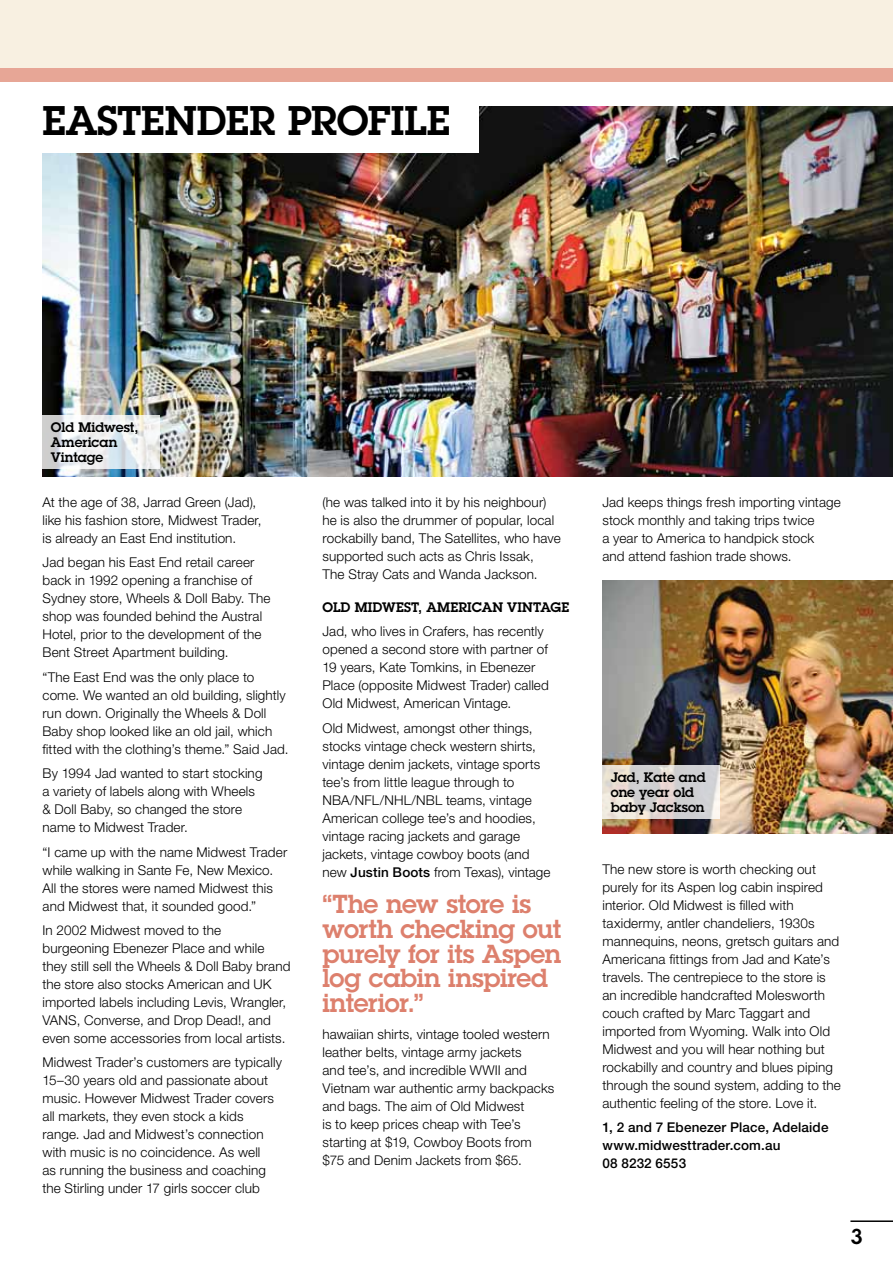
<style>
.page{position:relative;width:893px;height:1263px;background:#fff}
.page>*{position:absolute;margin:0;border:0;box-sizing:border-box;transform-origin:0 0}
.t1{font:600 40.5px "Lubalin Graph Std";letter-spacing:.005em;color:#000}
.t2{font:600 25.5px/24.8px "Lubalin Graph Std";letter-spacing:-.01em;color:#dd806d}
.t3{font:600 21px "Lubalin Graph Std";color:#000}
.t4{font:300 13.5px/18px "Helvetica Neue LT Std";letter-spacing:.01em;color:#000}
.t5{font:600 13.5px/15px "Lubalin Graph Std";color:#000}
.t6{font:500 13.5px/18px "Helvetica Neue LT Std";letter-spacing:.01em;color:#000}
.s1{font-weight:500}
</style>
<div class="page">
<img style="left:43px;top:106px;width:850px;height:370px">
<div style="left:0;top:0;width:893px;height:77px;background:#f8f0e1"></div>
<div style="left:0;top:68px;width:893px;height:14px;background:#e7a696"></div>
<div style="left:30px;top:91px;width:448px;height:62px;background:#fff"></div>
<img style="left:602px;top:581px;width:291px;height:252px">
<svg style="left:602px;top:765px;width:118px;height:54px;background:#dcd8d5"></svg>
<svg style="left:43px;top:416px;width:117px;height:53px"></svg>
<hr style="left:850px;top:1220px;width:43px;height:2px;background:#000">
<h1 class="t1" style="left:43px;top:94px;width:409px">Eastender Profile</h1>
<p class="t5" style="left:51px;top:419px;width:89px">Old Midwest,<br>American<br>Vintage</p>
<p class="t4" style="left:43px;top:493px;width:221px">At the age of 38, Jarrad Green (Jad), like his fashion store, Midwest Trader, is already an East End institution.</p>
<p class="t4" style="left:43px;top:553px;width:230px">Jad began his East End retail career back in 1992 opening a franchise of Sydney store, Wheels &amp; Doll Baby. The shop was founded behind the Austral Hotel, prior to the development of the Bent Street Apartment building.</p>
<p class="t4" style="left:43px;top:668px;width:247px">“The East End was the only place to come. We wanted an old building, slightly run down. Originally the Wheels &amp; Doll Baby shop looked like an old jail, which fitted with the clothing’s theme.” Said Jad.</p>
<p class="t4" style="left:43px;top:764px;width:222px">By 1994 Jad wanted to start stocking a variety of labels along with Wheels &amp; Doll Baby, so changed the store name to Midwest Trader.</p>
<p class="t4" style="left:43px;top:842px;width:246px">“I came up with the name Midwest Trader while walking in Sante Fe, New Mexico.<br>All the stores were named Midwest this and Midwest that, it sounded good.”</p>
<p class="t4" style="left:43px;top:921px;width:250px">In 2002 Midwest moved to the burgeoning Ebenezer Place and while they still sell the Wheels &amp; Doll Baby brand the store also stocks American and UK imported labels including Levis, Wrangler, VANS, Converse, and Drop Dead!, and even some accessories from local artists.</p>
<p class="t4" style="left:43px;top:1053px;width:241px">Midwest Trader’s customers are typically 15–30 years old and passionate about music. However Midwest Trader covers all markets, they even stock a kids range. Jad and Midwest’s connection with music is no coincidence. As well<br>as running the business and coaching the Stirling under 17 girls soccer club</p>
<p class="t4" style="left:322px;top:493px;width:240px">(he was talked into it by his neighbour) he is also the drummer of popular, local rockabilly band, The Satellites, who have supported such acts as Chris Issak,<br>The Stray Cats and Wanda Jackson.</p>
<p class="t5" style="left:322px;top:600px;width:71px">OLD MIDWES</p>
<p class="t5" style="left:411px;top:600px;width:150px">T, AMERICAN VINTAGE</p>
<p class="t4" style="left:322px;top:622px;width:228px">Jad, who lives in Crafers, has recently opened a second store with partner of 19 years, Kate Tomkins, in Ebenezer Place (opposite Midwest Trader) called Old Midwest, American Vintage.</p>
<p class="t4" style="left:322px;top:719px;width:230px">Old Midwest, amongst other things, stocks vintage check western shirts, vintage denim jackets, vintage sports tee’s from little league through to NBA/NFL/NHL/NBL teams, vintage American college tee’s and hoodies, vintage racing jackets and garage jackets, vintage cowboy boots (and new <span class="s1">Justin Boots</span> from Texas), vintage</p>
<h2 class="t2" style="left:322px;top:891px;width:241px">“The new store is worth checking out purely for its Aspen log cabin inspired interior.”</h2>
<p class="t4" style="left:322px;top:1025px;width:233px">hawaiian shirts, vintage tooled western leather belts, vintage army jackets<br>and tee’s, and incredible WWII and Vietnam war authentic army backpacks and bags. The aim of Old Midwest<br>is to keep prices cheap with Tee’s starting at $19, Cowboy Boots from $75 and Denim Jackets from $65.</p>
<p class="t4" style="left:602px;top:493px;width:240px">Jad keeps things fresh importing vintage stock monthly and taking trips twice<br>a year to America to handpick stock<br>and attend fashion trade shows.</p>
<p class="t5" style="left:611px;top:769px;width:96px">Jad, Kate and one year old baby Jackson</p>
<p class="t4" style="left:602px;top:859px;width:240px">The new store is worth checking out purely for its Aspen log cabin inspired interior. Old Midwest is filled with taxidermy, antler chandeliers, 1930s mannequins, neons, gretsch guitars and Americana fittings from Jad and Kate’s travels. The centrepiece to the store is an incredible handcrafted Molesworth couch crafted by Marc Taggart and imported from Wyoming. Walk into Old Midwest and you will hear nothing but rockabilly and country and blues piping through the sound system, adding to the authentic feeling of the store. Love it.</p>
<p class="t6" style="left:602px;top:1118px;width:228px">1, 2 and 7 Ebenezer Place, Adelaide www.midwesttrader.com.au<br>08 8232 6553</p>
<h3 class="t3" style="left:850px;top:1223px;width:14px">3</h3>
</div>
